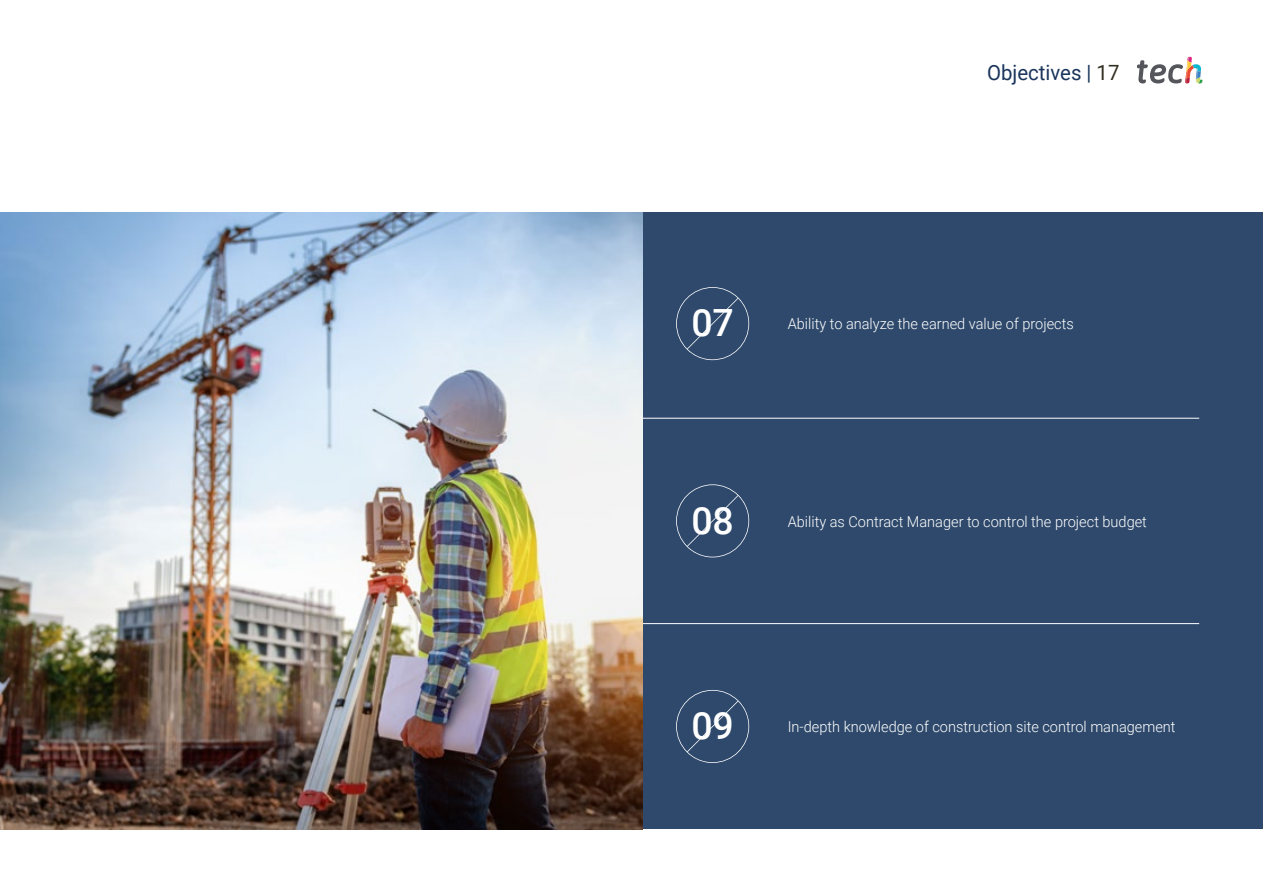
<style>
.page{position:relative;width:1263px;height:893px;background:#fff}
.page>*{position:absolute;margin:0;border:0;box-sizing:border-box;transform-origin:0 0}
.t1{font:500 37.5px "Roboto";color:#fff}
.t2{font:21px "Roboto";color:#1a355c}
.t3{font:300 15px "Roboto";color:#fff}
.s1{color:#312e20}
</style>
<div class="page">
<svg style="left:1137px;top:57px;width:65px;height:27px"></svg>
<div style="left:642px;top:213px;width:621px;height:616px;background:#2e496b"></div>
<svg style="left:676px;top:484px;width:73px;height:73px"></svg>
<svg style="left:676px;top:690px;width:73px;height:73px"></svg>
<svg style="left:676px;top:287px;width:73px;height:73px"></svg>
<hr style="left:0;top:418px;width:1199px;height:1px;background:#fff">
<hr style="left:0;top:623px;width:1199px;height:1px;background:#fff">
<img style="left:0;top:213px;width:642px;height:616px">
<h2 class="t2" style="left:987px;top:57px;width:134px">Objectives | <span class="s1">17</span></h2>
<h1 class="t1" style="left:691px;top:297px;width:44px">07</h1>
<p class="t3" style="left:788px;top:313px;width:287px">Ability to analyze the earned value of projects</p>
<h1 class="t1" style="left:691px;top:494px;width:44px">08</h1>
<p class="t3" style="left:788px;top:511px;width:361px">Ability as Contract Manager to control the project budget</p>
<h1 class="t1" style="left:691px;top:699px;width:44px">09</h1>
<p class="t3" style="left:788px;top:716px;width:389px">In-depth knowledge of construction site control management</p>
</div>
